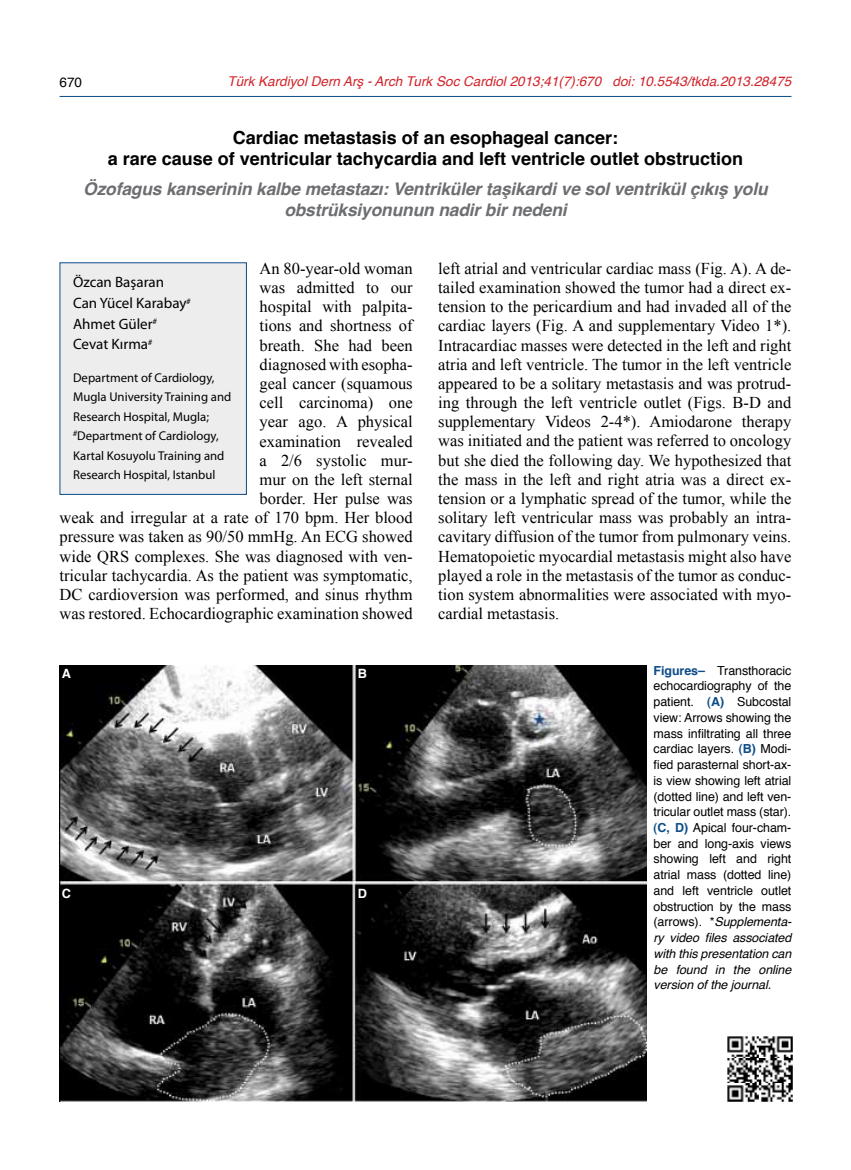
<style>
.page{position:relative;width:851px;height:1170px;background:#fff}
.page>*{position:absolute;margin:0;border:0;box-sizing:border-box;transform-origin:0 0}
.t1{font:700 18px/21.6px "Helvetica";color:#000;text-align:center}
.t2{font:italic 700 17.4px/20.9px "Helvetica";letter-spacing:-.01em;color:#6d6e71;text-align:center}
.t3{font:16.5px/19.2px "Times New Roman";color:#000;text-align:right}
.t4{font:15px/20.7px "Myriad Pro";color:#000}
.t5{font:italic 13.5px "Helvetica";color:#d2232a}
.t6{font:13.5px "Helvetica";color:#000}
.t7{font:12.75px/19.5px "Myriad Pro";color:#000}
.t8{font:700 12.75px "Helvetica";color:#fff}
.t9{font:12.45px/15.8px "Helvetica";letter-spacing:-.005em;color:#000;text-align:justify}
.s1{font-weight:700;color:#0c4c88}
.s2{font-style:italic}
</style>
<div class="page">
<div style="left:60px;top:263px;width:186px;height:231px;background:#ededee"></div>
<hr style="left:60px;top:96px;width:731px;height:1px;background:#0c4c88">
<img style="left:727px;top:1036px;width:66px;height:66px">
<img style="left:60px;top:665px;width:586px;height:436px">
<p class="t6" style="left:60px;top:73px;width:24px">670</p>
<p class="t5" style="left:227px;top:71px;width:565px">Türk Kardiyol Dern Arş - Arch Turk Soc Cardiol 2013;41(7):670 doi: 10.5543/tkda.2013.28475</p>
<p class="t1" style="left:108px;top:127px;width:637px">Cardiac metastasis of an esophageal cancer:<br>a rare cause of ventricular tachycardia and left ventricle outlet obstruction</p>
<p class="t2" style="left:83px;top:178px;width:685px">Özofagus kanserinin kalbe metastazı: Ventriküler taşikardi ve sol ventrikül çıkış yolu obstrüksiyonunun nadir bir nedeni</p>
<p class="t3" style="left:60px;top:258px;width:354px">An 80-year-old woman<br>was admitted to our<br>hospital with palpita-<br>tions and shortness of<br>breath. She had been<br>diagnosed with esopha-<br>geal cancer (squamous<br>cell carcinoma) one<br>year ago. A physical<br>examination revealed<br>a 2/6 systolic mur-<br>mur on the left sternal<br>border. Her pulse was<br>weak and irregular at a rate of 170 bpm. Her blood pressure was taken as 90/50 mmHg. An ECG showed wide QRS complexes. She was diagnosed with ven&shy;tricular tachycardia. As the patient was symptomatic,<br>DC cardioversion was performed, and sinus rhythm was restored. Echocardiographic examination showed</p>
<p class="t3" style="left:438px;top:258px;width:354px;text-align:justify">left atrial and ventricular cardiac mass (Fig. A). A de&shy;tailed examination showed the tumor had a direct ex&shy;tension to the pericardium and had invaded all of the cardiac layers (Fig. A and supplementary Video 1*).<br>Intracardiac masses were detected in the left and right atria and left ventricle. The tumor in the left ventricle appeared to be a solitary metastasis and was protrud&shy;ing through the left ventricle outlet (Figs. B-D and supplementary Videos 2-4*). Amiodarone therapy was initiated and the patient was referred to oncology but she died the following day. We hypothesized that the mass in the left and right atria was a direct ex&shy;tension or a lymphatic spread of the tumor, while the solitary left ventricular mass was probably an intra&shy;cavitary diffusion of the tumor from pulmonary veins.<br>Hematopoietic myocardial metastasis might also have played a role in the metastasis of the tumor as conduc&shy;tion system abnormalities were associated with myo&shy;cardial metastasis.</p>
<p class="t4" style="left:73px;top:271px;width:119px">Özcan Başaran<br>Can Yücel Karabay<sup>#<br></sup>Ahmet Güler<sup>#<br></sup>Cevat Kırma<sup>#</sup></p>
<p class="t7" style="left:73px;top:367px;width:160px">Department of Cardiology,<br>Mugla University Training and<br>Research Hospital, Mugla; <sup>#</sup>Department of Cardiology,<br>Kartal Kosuyolu Training and<br>Research Hospital, Istanbul</p>
<p class="t8" style="left:62px;top:664px;width:11px">A</p>
<p class="t8" style="left:62px;top:884px;width:11px">C</p>
<p class="t8" style="left:358px;top:664px;width:11px">B</p>
<p class="t8" style="left:358px;top:884px;width:11px">D</p>
<p class="t9" style="left:653px;top:663px;width:140px"><span class="s1">Figures–</span> Transthoracic echocardiography of the patient. <span class="s1">(A)</span> Subcostal view: Arrows showing the mass infiltrating all three cardiac layers. <span class="s1">(B)</span> Modi&shy;fied parasternal short-ax&shy;is view showing left atrial (dotted line) and left ven&shy;tricular outlet mass (star). <span class="s1">(C, D)</span> Apical four-cham&shy;ber and long-axis views showing left and right atrial mass (dotted line) and left ventricle outlet obstruction by the mass (arrows). *<span class="s2">Supplementa&shy;ry video files associated with this presentation can be found in the online version of the journal.</span></p>
</div>
